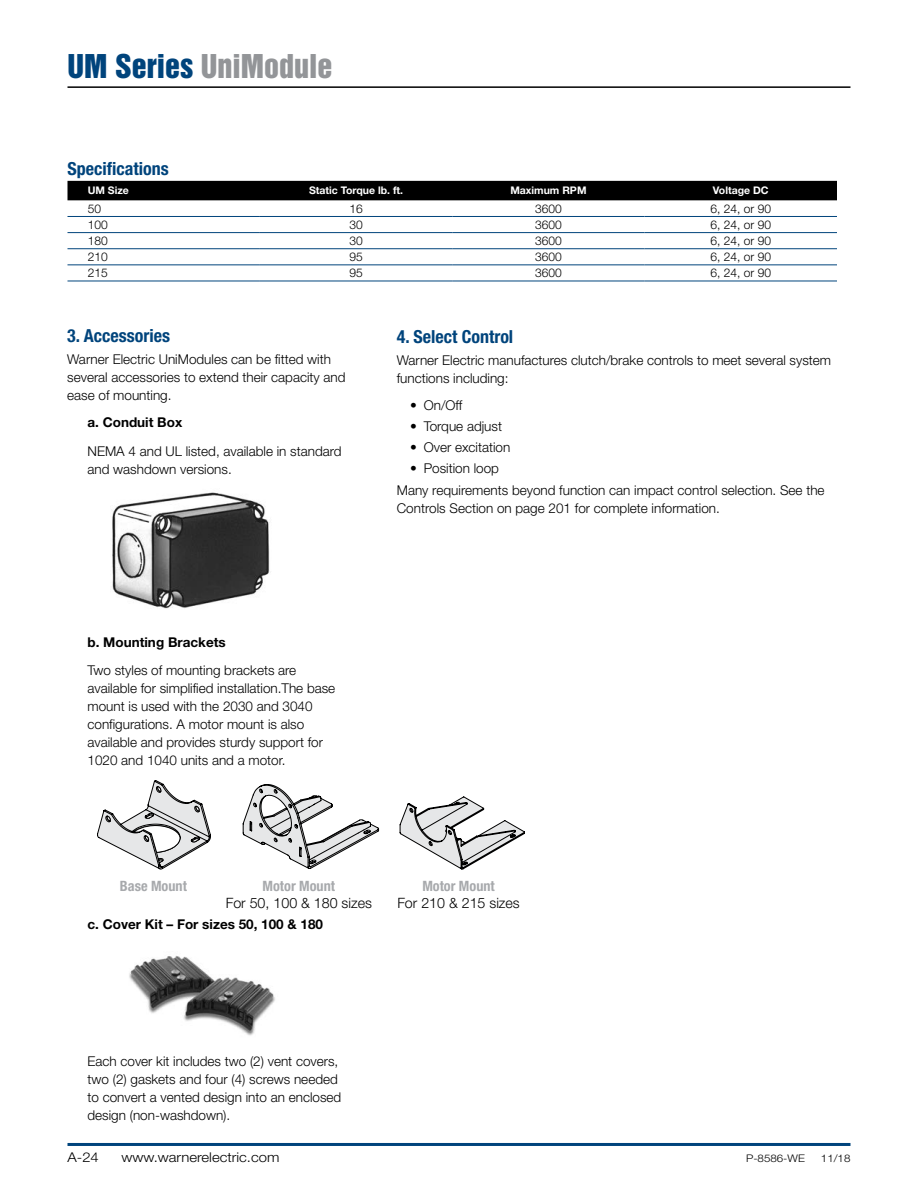
<style>
.page{position:relative;width:918px;height:1188px;background:#fff}
.page>*{position:absolute;margin:0;border:0;box-sizing:border-box;transform-origin:0 0}
.Header_-Left_page{font:30px "Helvetica Inserat LT Std";color:#939598}
.Subheads{font:700 condensed 18px "Helvetica Neue LT Std";color:#00447c}
.t1{font:300 14.25px "Helvetica Neue LT Std";color:#000}
.t2{font:700 condensed 14.25px "Helvetica Neue LT Std";color:#a7a9ac}
.Body_indented-BODY_C{font:300 13.5px/18px "Helvetica Neue LT Std";color:#000}
.Body_Helv_NeueLTstd{font:300 13.5px/18px "Helvetica Neue LT Std";color:#000}
.Body_indented-BODY_C-2{font:700 13.5px "Helvetica Neue LT Std";color:#000}
.Body_indented-BODY_C-3{font:300 13.5px "Helvetica Neue LT Std";color:#000;scale:1.1 1}
.Table_Body-Centered{font:300 12px "Helvetica Neue LT Std";color:#000}
.Table_Body-Left_Just{font:300 12px "Helvetica Neue LT Std";color:#000}
.Table_Header_Reverse{font:700 10.5px "Helvetica Neue LT Std";color:#fff}
.t3{font:300 10.5px "Helvetica Neue LT Std";color:#000;scale:1.1 1}
.s1{color:#00447c}
</style>
<div class="page">
<hr style="left:68px;top:86px;width:782px;height:2px;background:#000">
<hr style="left:68px;top:1143px;width:782px;height:3px;background:#00447c">
<img style="left:129px;top:956px;width:146px;height:80px">
<img style="left:112px;top:492px;width:158px;height:117px">
<div style="left:68px;top:181px;width:769px;height:19px;background:#000"></div>
<hr style="left:68px;top:216px;width:192px;height:1px;background:#00447c">
<hr style="left:260px;top:216px;width:192px;height:1px;background:#00447c">
<hr style="left:452px;top:216px;width:193px;height:1px;background:#00447c">
<hr style="left:645px;top:216px;width:192px;height:1px;background:#00447c">
<hr style="left:68px;top:232px;width:192px;height:1px;background:#00447c">
<hr style="left:260px;top:232px;width:192px;height:1px;background:#00447c">
<hr style="left:452px;top:232px;width:193px;height:1px;background:#00447c">
<hr style="left:645px;top:232px;width:192px;height:1px;background:#00447c">
<hr style="left:68px;top:248px;width:192px;height:1px;background:#00447c">
<hr style="left:260px;top:248px;width:192px;height:1px;background:#00447c">
<hr style="left:452px;top:248px;width:193px;height:1px;background:#00447c">
<hr style="left:645px;top:248px;width:192px;height:1px;background:#00447c">
<hr style="left:68px;top:264px;width:192px;height:1px;background:#00447c">
<hr style="left:260px;top:264px;width:192px;height:1px;background:#00447c">
<hr style="left:452px;top:264px;width:193px;height:1px;background:#00447c">
<hr style="left:645px;top:264px;width:192px;height:1px;background:#00447c">
<hr style="left:68px;top:281px;width:192px;height:1px;background:#00447c">
<hr style="left:260px;top:281px;width:192px;height:1px;background:#00447c">
<hr style="left:452px;top:281px;width:193px;height:1px;background:#00447c">
<hr style="left:645px;top:281px;width:192px;height:1px;background:#00447c">
<svg style="left:97px;top:780px;width:282px;height:90px"></svg>
<svg style="left:400px;top:796px;width:125px;height:73px"></svg>
<p class="Header_-Left_page" style="left:68px;top:48px;width:267px"><span class="s1">UM Series</span> UniModule</p>
<p class="Subheads" style="left:68px;top:158px;width:103px">Specifications</p>
<p class="Table_Header_Reverse" style="left:88px;top:184px;width:43px">UM Size</p>
<p class="Table_Header_Reverse" style="left:309px;top:184px;width:96px">Static Torque lb. ft.</p>
<p class="Table_Header_Reverse" style="left:510px;top:184px;width:78px">Maximum RPM</p>
<p class="Table_Header_Reverse" style="left:713px;top:184px;width:57px">Voltage DC</p>
<p class="Table_Body-Left_Just" style="left:88px;top:201px;width:15px">50</p>
<p class="Table_Body-Centered" style="left:349px;top:201px;width:15px">16</p>
<p class="Table_Body-Centered" style="left:535px;top:201px;width:28px">3600</p>
<p class="Table_Body-Centered" style="left:711px;top:201px;width:62px">6, 24, or 90</p>
<p class="Table_Body-Left_Just" style="left:88px;top:217px;width:22px">100</p>
<p class="Table_Body-Centered" style="left:349px;top:217px;width:15px">30</p>
<p class="Table_Body-Centered" style="left:535px;top:217px;width:28px">3600</p>
<p class="Table_Body-Centered" style="left:711px;top:217px;width:62px">6, 24, or 90</p>
<p class="Table_Body-Left_Just" style="left:88px;top:233px;width:22px">180</p>
<p class="Table_Body-Centered" style="left:349px;top:233px;width:15px">30</p>
<p class="Table_Body-Centered" style="left:535px;top:233px;width:28px">3600</p>
<p class="Table_Body-Centered" style="left:711px;top:233px;width:62px">6, 24, or 90</p>
<p class="Table_Body-Left_Just" style="left:88px;top:249px;width:22px">210</p>
<p class="Table_Body-Centered" style="left:349px;top:249px;width:15px">95</p>
<p class="Table_Body-Centered" style="left:535px;top:249px;width:28px">3600</p>
<p class="Table_Body-Centered" style="left:711px;top:249px;width:62px">6, 24, or 90</p>
<p class="Table_Body-Left_Just" style="left:88px;top:266px;width:22px">215</p>
<p class="Table_Body-Centered" style="left:349px;top:266px;width:15px">95</p>
<p class="Table_Body-Centered" style="left:535px;top:266px;width:28px">3600</p>
<p class="Table_Body-Centered" style="left:711px;top:266px;width:62px">6, 24, or 90</p>
<p class="Subheads" style="left:67px;top:324px;width:104px">3. Accessories</p>
<p class="Body_Helv_NeueLTstd" style="left:67px;top:350px;width:280px">Warner Electric UniModules can be fitted with several accessories to extend their capacity and ease of mounting.</p>
<p class="Body_indented-BODY_C-2" style="left:88px;top:414px;width:96px">a. Conduit Box</p>
<p class="Body_indented-BODY_C" style="left:88px;top:442px;width:256px">NEMA 4 and UL listed, available in standard and washdown versions.</p>
<p class="Body_indented-BODY_C-2" style="left:88px;top:633px;width:140px">b. Mounting Brackets</p>
<p class="Body_indented-BODY_C" style="left:88px;top:661px;width:249px">Two styles of mounting brackets are available for simplified installation.The base mount is used with the 2030 and 3040 configurations. A motor mount is also available and provides sturdy support for 1020 and 1040 units and a motor.</p>
<p class="Subheads" style="left:397px;top:325px;width:118px">4. Select Control</p>
<p class="Body_Helv_NeueLTstd" style="left:397px;top:351px;width:436px">Warner Electric manufactures clutch/brake controls to meet several system functions including:</p>
<p class="Body_indented-BODY_C" style="left:410px;top:396px;width:54px">• On/Off</p>
<p class="Body_indented-BODY_C" style="left:410px;top:417px;width:93px">• Torque adjust</p>
<p class="Body_indented-BODY_C" style="left:410px;top:438px;width:102px">• Over excitation</p>
<p class="Body_indented-BODY_C" style="left:410px;top:459px;width:90px">• Position loop</p>
<p class="Body_Helv_NeueLTstd" style="left:397px;top:481px;width:429px">Many requirements beyond function can impact control selection. See the<br>Controls Section on page 201 for complete information.</p>
<p class="t2" style="left:120px;top:877px;width:68px">Base Mount</p>
<p class="t2" style="left:422px;top:877px;width:74px">Motor Mount</p>
<p class="t1" style="left:397px;top:894px;width:124px">For 210 &amp; 215 sizes</p>
<p class="t2" style="left:263px;top:877px;width:74px">Motor Mount</p>
<p class="t1" style="left:226px;top:894px;width:148px">For 50, 100 &amp; 180 sizes</p>
<p class="Body_indented-BODY_C-2" style="left:88px;top:916px;width:237px">c. Cover Kit – For sizes 50, 100 &amp; 180</p>
<p class="Body_indented-BODY_C" style="left:88px;top:1052px;width:255px">Each cover kit includes two (2) vent covers, two (2) gaskets and four (4) screws needed to convert a vented design into an enclosed design (non-washdown).</p>
<p class="Body_indented-BODY_C-3" style="left:68px;top:1149px;width:30px">A-24</p>
<p class="Body_indented-BODY_C-3" style="left:122px;top:1149px;width:145px">www.warnerelectric.com</p>
<p class="t3" style="left:746px;top:1152px;width:55px">P-8586-WE</p>
<p class="t3" style="left:821px;top:1152px;width:28px">11/18</p>
</div>
